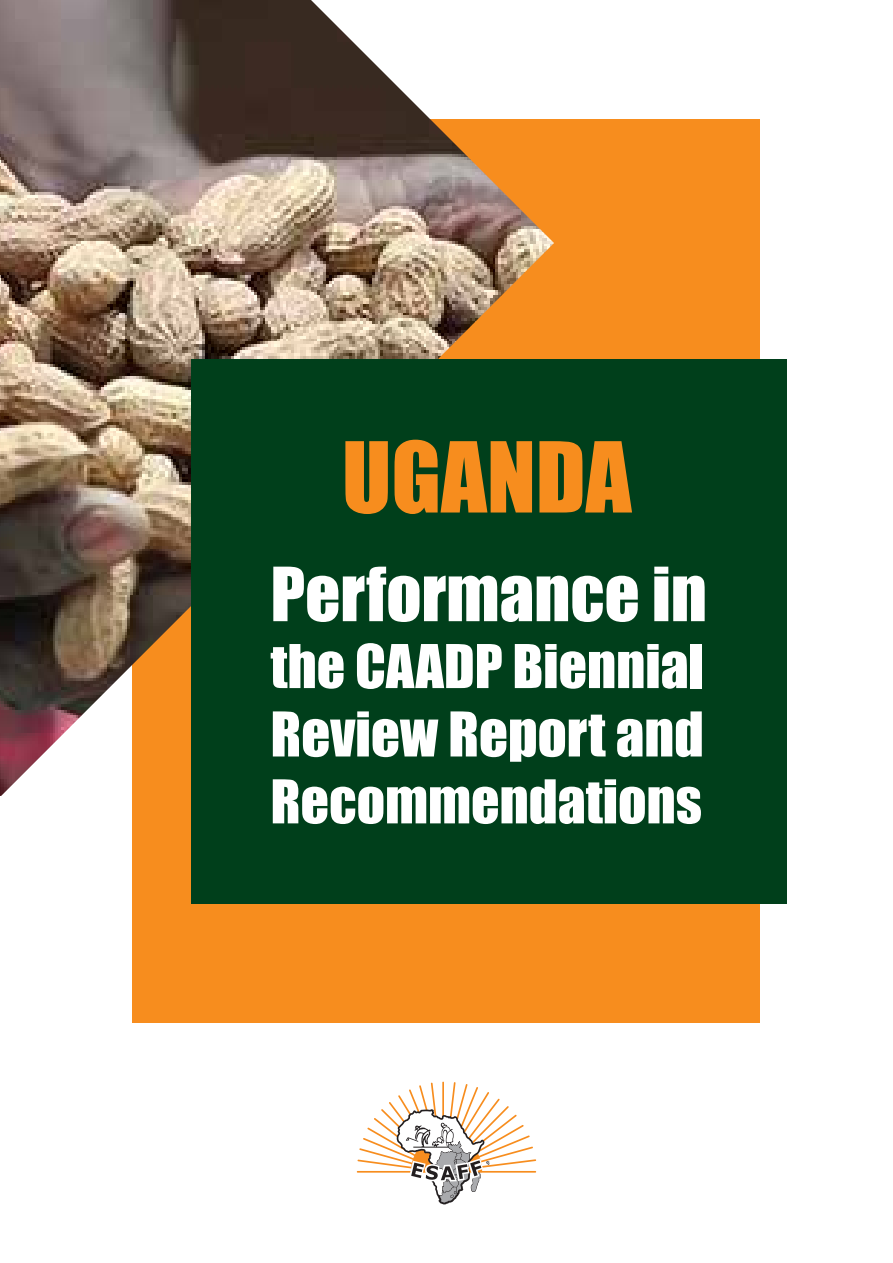
<style>
.page{position:relative;width:893px;height:1263px;background:#fff}
.page>*{position:absolute;margin:0;border:0;box-sizing:border-box;transform-origin:0 0}
.t1{font:90.3px "Impact";color:#f78d1e}
.t2{font:69px "Impact";color:#fff}
.t3{font:57px "Impact";color:#fff}
.t4{font:55.8px "Impact";color:#fff}
</style>
<div class="page">
<svg style="left:357px;top:1082px;width:179px;height:122px"></svg>
<div style="left:133px;top:120px;width:627px;height:903px;background:#f78d1e"></div>
<img style="left:0;top:0;width:554px;height:796px">
<div style="left:191px;top:360px;width:596px;height:543px;background:#003f1b"></div>
<h1 class="t1" style="left:342px;top:407px;width:291px">UGANDA</h1>
<p class="t2" style="left:270px;top:541px;width:438px">Performance in</p>
<p class="t4" style="left:270px;top:623px;width:435px">the CAADP Biennial</p>
<p class="t3" style="left:270px;top:690px;width:435px">Review Report and</p>
<p class="t4" style="left:270px;top:758px;width:433px">Recommendations</p>
</div>
